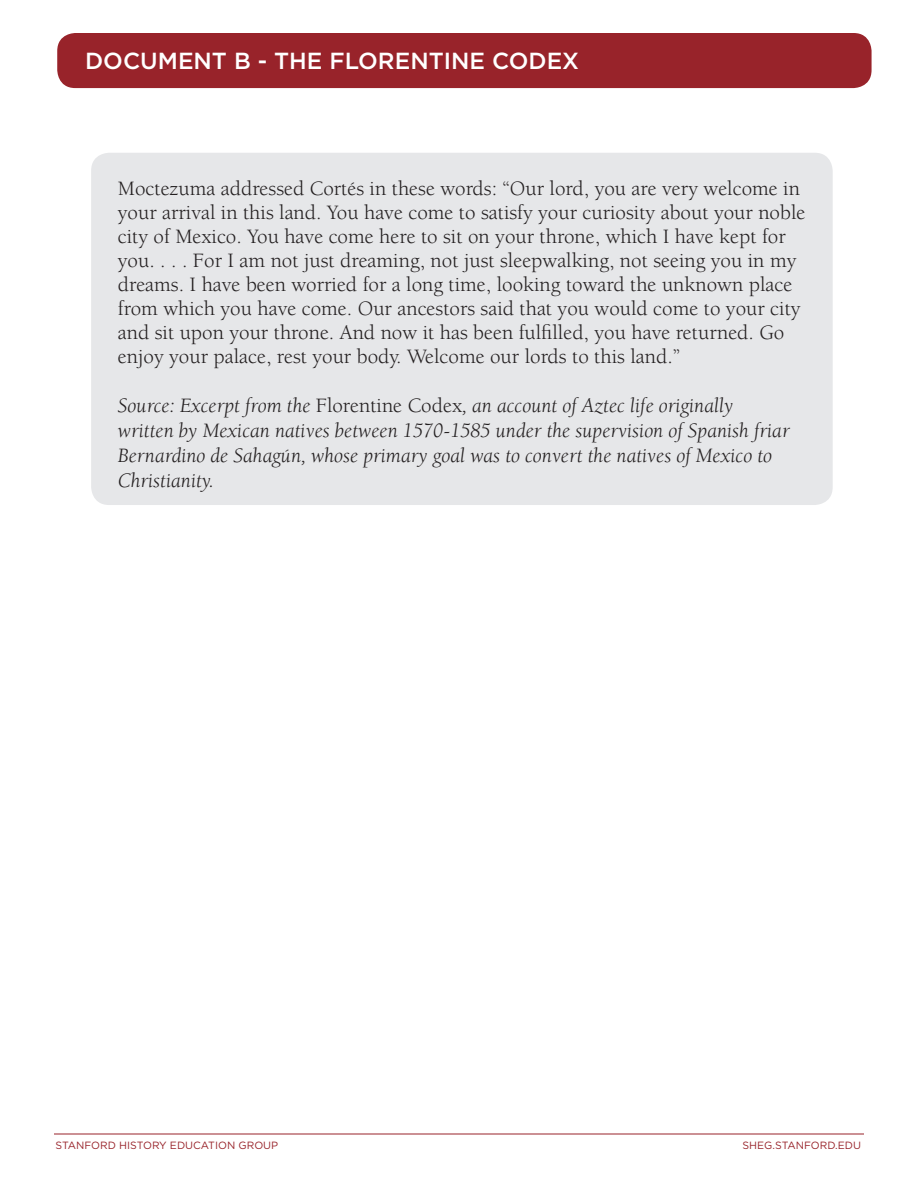
<style>
.page{position:relative;width:918px;height:1188px;background:#fff}
.page>*{position:absolute;margin:0;border:0;box-sizing:border-box;transform-origin:0 0}
.t1{font:500 23.25px "Gotham HTF";color:#fff}
.t2{font:21px/24px "Berkeley";color:#231f20}
.t3{font:italic 21px/25.2px "Berkeley";color:#231f20}
.t4{font:10.5px "Gotham HTF";color:#98232a}
.s1{font-style:normal}
</style>
<div class="page">
<hr style="left:54px;top:1134px;width:810px;height:1px;background:#98232a">
<div style="left:57px;top:33px;width:815px;height:55px;background:#98232a;border-radius:18px"></div>
<div style="left:91px;top:153px;width:742px;height:352px;background:#e6e7e9;border-radius:18px"></div>
<p class="t1" style="left:85px;top:48px;width:496px">DOCUMENT B - THE FLORENTINE CODEX</p>
<p class="t2" style="left:118px;top:176px;width:689px">Moctezuma addressed Cortés in these words: “Our lord, you are very welcome in your arrival in this land. You have come to satisfy your curiosity about your noble city of Mexico. You have come here to sit on your throne, which I have kept for you. . . . For I am not just dreaming, not just sleepwalking, not seeing you in my dreams. I have been worried for a long time, looking toward the unknown place from which you have come. Our ancestors said that you would come to your city and sit upon your throne. And now it has been fulfilled, you have returned. Go enjoy your palace, rest your body. Welcome our lords to this land.”</p>
<p class="t3" style="left:118px;top:393px;width:673px">Source: Excerpt from the <span class="s1">Florentine Codex</span>, an account of Aztec life originally written by Mexican natives between 1570-1585 under the supervision of Spanish friar Bernardino de Sahagún, whose primary goal was to convert the natives of Mexico to Christianity.</p>
<p class="t4" style="left:56px;top:1140px;width:224px">STANFORD HISTORY EDUCATION GROUP</p>
<p class="t4" style="left:743px;top:1140px;width:120px">SHEG.STANFORD.EDU</p>
</div>
